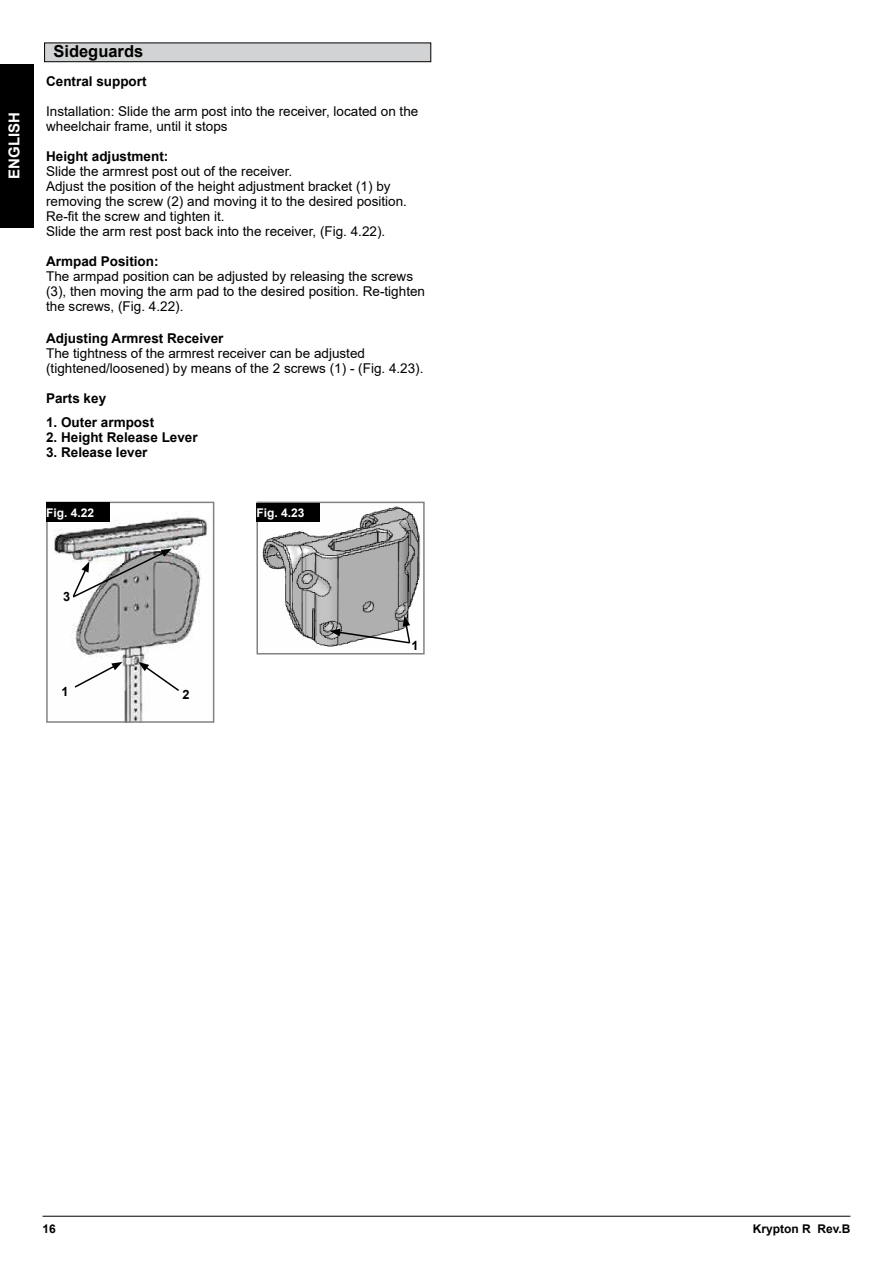
<style>
.page{position:relative;width:893px;height:1263px;background:#fff}
.page>*{position:absolute;margin:0;border:0;box-sizing:border-box;transform-origin:0 0}
.t1{font:700 16.5px "Arial";color:#000}
.t2{font:700 15px "Arial";color:#fff}
.t3{font:13.5px/15px "Arial";color:#000}
.t4{font:700 13.5px "Arial";color:#000}
.t5{font:700 12.75px "Arial";color:#000}
.t6{font:700 12px "Arial";color:#fff}
.t7{font:700 12px "Arial";color:#000}
</style>
<div class="page">
<div style="left:0;top:64px;width:34px;height:163px;background:#000"></div>
<hr style="left:43px;top:1216px;width:807px;height:1px;background:#000">
<div style="left:45px;top:43px;width:386px;height:19px;background:#d1d3d4"></div>
<div style="left:44px;top:43px;width:387px;height:19px;border:1px solid #000"></div>
<img style="left:54px;top:512px;width:155px;height:208px">
<div style="left:46px;top:502px;width:168px;height:221px;border:2px solid #808285"></div>
<div style="left:46px;top:502px;width:63px;height:20px;background:#000"></div>
<svg style="left:73px;top:662px;width:49px;height:27px"></svg>
<svg style="left:138px;top:662px;width:43px;height:30px"></svg>
<svg style="left:71px;top:549px;width:101px;height:50px"></svg>
<img style="left:259px;top:505px;width:162px;height:142px">
<div style="left:256px;top:502px;width:169px;height:152px;border:2px solid #808285"></div>
<div style="left:256px;top:503px;width:63px;height:18px;background:#000"></div>
<svg style="left:330px;top:616px;width:81px;height:28px"></svg>
<p class="t2" style="left:4px;top:179px;width:68px;rotate:-90deg">ENGLISH</p>
<p class="t1" style="left:53px;top:40px;width:91px">Sideguards</p>
<p class="t4" style="left:46px;top:72px;width:102px">Central support</p>
<p class="t3" style="left:46px;top:104px;width:374px">Installation: Slide the arm post into the receiver, located on the wheelchair frame, until it stops</p>
<p class="t4" style="left:46px;top:147px;width:124px">Height adjustment:</p>
<p class="t3" style="left:46px;top:164px;width:362px">Slide the armrest post out of the receiver.<br>Adjust the position of the height adjustment bracket (1) by removing the screw (2) and moving it to the desired position.<br>Re-fit the screw and tighten it.<br>Slide the arm rest post back into the receiver, (Fig. 4.22).</p>
<p class="t4" style="left:46px;top:252px;width:114px">Armpad Position:</p>
<p class="t3" style="left:46px;top:269px;width:380px">The armpad position can be adjusted by releasing the screws (3), then moving the arm pad to the desired position. Re-tighten the screws, (Fig. 4.22).</p>
<p class="t4" style="left:46px;top:328px;width:179px">Adjusting Armrest Receiver</p>
<p class="t3" style="left:46px;top:345px;width:379px">The tightness of the armrest receiver can be adjusted (tightened/loosened) by means of the 2 screws (1) - (Fig. 4.23).</p>
<p class="t4" style="left:46px;top:388px;width:62px">Parts key</p>
<p class="t4" style="left:46px;top:412px;width:110px">1. Outer armpost</p>
<p class="t4" style="left:46px;top:427px;width:153px">2. Height Release Lever</p>
<p class="t4" style="left:46px;top:442px;width:103px">3. Release lever</p>
<p class="t6" style="left:46px;top:504px;width:50px">Fig. 4.22</p>
<p class="t6" style="left:256px;top:504px;width:50px">Fig. 4.23</p>
<p class="t5" style="left:63px;top:588px;width:9px">3</p>
<p class="t5" style="left:62px;top:683px;width:9px">1</p>
<p class="t5" style="left:182px;top:685px;width:9px">2</p>
<p class="t5" style="left:412px;top:636px;width:9px">1</p>
<p class="t7" style="left:43px;top:1221px;width:15px">16</p>
<p class="t7" style="left:753px;top:1221px;width:99px">Krypton R Rev.B</p>
</div>
